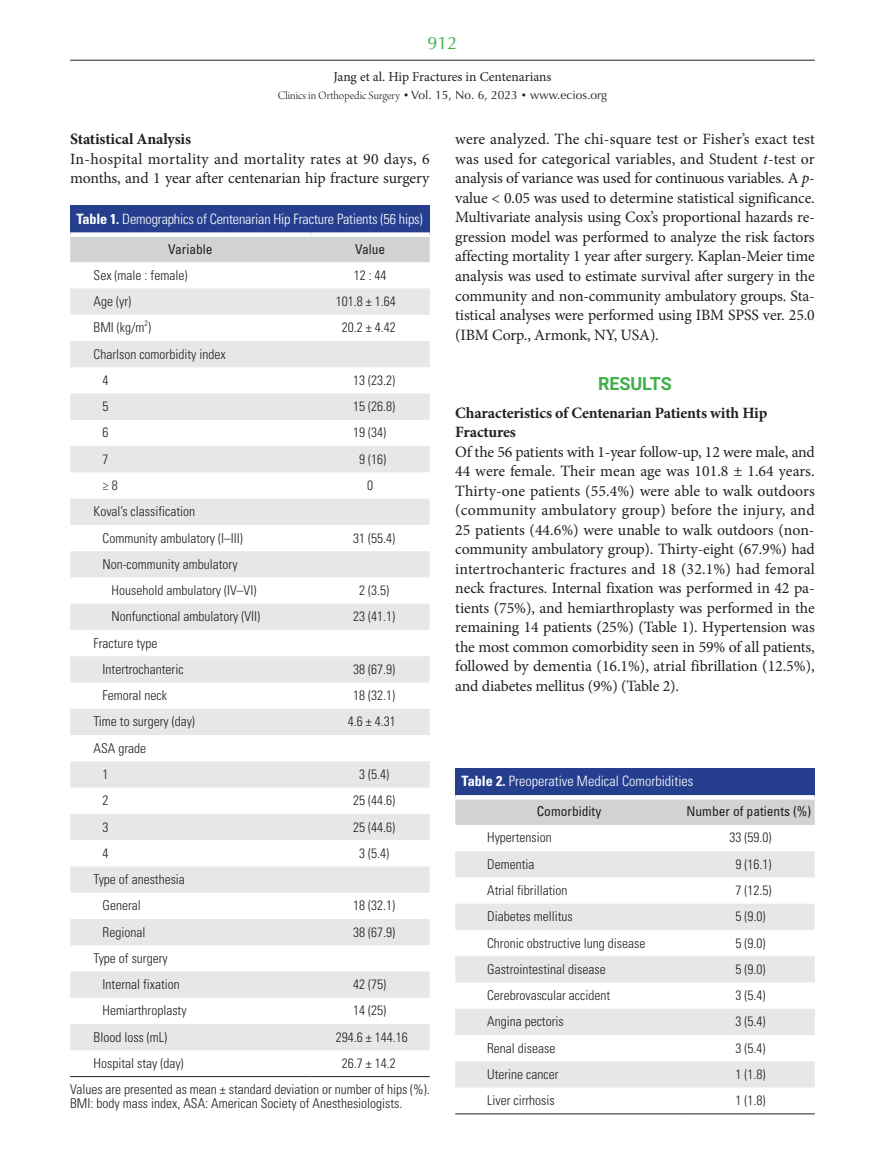
<style>
.page{position:relative;width:885px;height:1170px;background:#fff}
.page>*{position:absolute;margin:0;border:0;box-sizing:border-box;transform-origin:0 0}
.t1{font:700 18px "Roboto";letter-spacing:-.01em;color:#40ae49}
.t2{font:18px "Optima LT Std";color:#40ae49}
.t3{font:15.75px/19.5px "Minion Pro";letter-spacing:-.01em;color:#231f20;text-align:justify}
.t4{font:700 15.75px/19.5px "Minion Pro";letter-spacing:-.01em;color:#231f20}
.t5{font:300 condensed 14.25px "Univers LT Std";letter-spacing:-.01em;color:#fff}
.t6{font:300 condensed 13.5px/26.2px "Univers LT Std";color:#231f20}
.t7{font:condensed 13.5px "Univers LT Std";color:#231f20}
.t8{font:13.5px "Minion Pro";letter-spacing:-.005em;color:#231f20}
.t9{font:12px "Optima LT Std";color:#231f20}
.t10{font:300 condensed 7.8px "Univers LT Std";color:#231f20}
.s1{font-family:"Arno Pro Light Display"}
.s2{font-size:9px}
.s3{font-weight:700}
.s4{font-style:italic}
</style>
<div class="page">
<hr style="left:70px;top:60px;width:744px;height:1px;background:#231f20">
<div style="left:70px;top:205px;width:359px;height:29px;background:#253f8e"></div>
<div style="left:70px;top:237px;width:359px;height:25px;background:#d1d2d4"></div>
<svg style="left:70px;top:288px;width:359px;height:762px;fill:#e8e9eb"></svg>
<hr style="left:70px;top:1076px;width:240px;height:1px;background:#231f20">
<hr style="left:310px;top:1076px;width:119px;height:1px;background:#231f20">
<div style="left:310px;top:232px;width:119px;height:5px;background:#fff"></div>
<div style="left:70px;top:232px;width:240px;height:5px;background:#fff"></div>
<div style="left:455px;top:768px;width:359px;height:29px;background:#253f8e"></div>
<div style="left:455px;top:799px;width:359px;height:25px;background:#d1d2d4"></div>
<svg style="left:455px;top:851px;width:359px;height:236px;fill:#e6e7e9"></svg>
<hr style="left:455px;top:1113px;width:227px;height:1px;background:#231f20">
<hr style="left:682px;top:1113px;width:132px;height:1px;background:#231f20">
<svg style="left:682px;top:795px;width:132px;height:2px"></svg>
<svg style="left:455px;top:795px;width:227px;height:3px"></svg>
<p class="t2" style="left:427px;top:32px;width:32px">912</p>
<p class="t8" style="left:333px;top:68px;width:219px">Jang et al. Hip Fractures in Centenarians</p>
<p class="t9" style="left:278px;top:88px;width:331px"><span class="s1">Clinics in Orthopedic Surgery</span> <span class="s2">•</span> Vol. 15, No. 6, 2023 <span class="s2">•</span> www.ecios.org</p>
<p class="t4" style="left:70px;top:129px;width:122px">Statistical Analysis</p>
<p class="t3" style="left:70px;top:149px;width:361px">In-hospital mortality and mortality rates at 90 days, 6 months, and 1 year after centenarian hip fracture surgery</p>
<p class="t5" style="left:77px;top:210px;width:347px"><span class="s3">Table 1.</span> Demographics of Centenarian Hip Fracture Patients (56 hips)</p>
<p class="t7" style="left:168px;top:240px;width:46px">Variable</p>
<p class="t7" style="left:355px;top:240px;width:32px">Value</p>
<p class="t6" style="left:94px;top:262px;width:95px">Sex (male : female)</p>
<p class="t6" style="left:353px;top:262px;width:34px">12 : 44</p>
<p class="t6" style="left:94px;top:288px;width:39px">Age (yr)</p>
<p class="t6" style="left:336px;top:288px;width:61px">101.8 ± 1.64</p>
<p class="t6" style="left:94px;top:314px;width:59px">BMI (kg/m )</p>
<p class="t10" style="left:145px;top:318px;width:5px">2</p>
<p class="t6" style="left:342px;top:314px;width:55px">20.2 ± 4.42</p>
<p class="t6" style="left:103px;top:341px;width:124px;text-indent:-9px">Charlson comorbidity index<br>4</p>
<p class="t6" style="left:353px;top:367px;width:43px">13 (23.2)</p>
<p class="t6" style="left:103px;top:393px;width:7px">5</p>
<p class="t6" style="left:353px;top:393px;width:43px">15 (26.8)</p>
<p class="t6" style="left:103px;top:419px;width:7px">6</p>
<p class="t6" style="left:353px;top:419px;width:34px">19 (34)</p>
<p class="t6" style="left:103px;top:446px;width:7px">7</p>
<p class="t6" style="left:359px;top:446px;width:28px">9 (16)</p>
<p class="t6" style="left:103px;top:472px;width:17px">≥ 8</p>
<p class="t6" style="left:367px;top:472px;width:7px">0</p>
<p class="t6" style="left:103px;top:498px;width:142px;text-indent:-9px">Koval’s classification<br>Community ambulatory (I–III)</p>
<p class="t6" style="left:353px;top:524px;width:43px">31 (55.4)</p>
<p class="t6" style="left:112px;top:551px;width:146px;text-indent:-9px">Non-community ambulatory<br>Household ambulatory (IV–VI)</p>
<p class="t6" style="left:359px;top:577px;width:31px">2 (3.5)</p>
<p class="t6" style="left:112px;top:603px;width:150px">Nonfunctional ambulatory (VII)</p>
<p class="t6" style="left:353px;top:603px;width:43px">23 (41.1)</p>
<p class="t6" style="left:103px;top:629px;width:82px;text-indent:-9px">Fracture type<br>Intertrochanteric</p>
<p class="t6" style="left:353px;top:656px;width:43px">38 (67.9)</p>
<p class="t6" style="left:103px;top:682px;width:66px">Femoral neck</p>
<p class="t6" style="left:353px;top:682px;width:43px">18 (32.1)</p>
<p class="t6" style="left:94px;top:708px;width:103px">Time to surgery (day)</p>
<p class="t6" style="left:348px;top:708px;width:49px">4.6 ± 4.31</p>
<p class="t6" style="left:103px;top:734px;width:45px;text-indent:-9px">ASA grade<br>1</p>
<p class="t6" style="left:359px;top:761px;width:31px">3 (5.4)</p>
<p class="t6" style="left:103px;top:787px;width:7px">2</p>
<p class="t6" style="left:353px;top:787px;width:43px">25 (44.6)</p>
<p class="t6" style="left:103px;top:813px;width:7px">3</p>
<p class="t6" style="left:353px;top:813px;width:43px">25 (44.6)</p>
<p class="t6" style="left:103px;top:839px;width:7px">4</p>
<p class="t6" style="left:359px;top:839px;width:31px">3 (5.4)</p>
<p class="t6" style="left:103px;top:866px;width:84px;text-indent:-9px">Type of anesthesia<br>General</p>
<p class="t6" style="left:353px;top:892px;width:43px">18 (32.1)</p>
<p class="t6" style="left:103px;top:918px;width:44px">Regional</p>
<p class="t6" style="left:353px;top:918px;width:43px">38 (67.9)</p>
<p class="t6" style="left:103px;top:944px;width:79px;text-indent:-9px">Type of surgery<br>Internal fixation</p>
<p class="t6" style="left:353px;top:971px;width:34px">42 (75)</p>
<p class="t6" style="left:103px;top:997px;width:85px">Hemiarthroplasty</p>
<p class="t6" style="left:353px;top:997px;width:34px">14 (25)</p>
<p class="t6" style="left:94px;top:1023px;width:75px">Blood loss (mL)</p>
<p class="t6" style="left:336px;top:1023px;width:73px">294.6 ± 144.16</p>
<p class="t6" style="left:94px;top:1049px;width:91px">Hospital stay (day)</p>
<p class="t6" style="left:70px;top:1049px;width:361px;text-indent:272px">26.7 ± 14.2<br>Values are presented as mean ± standard deviation or number of hips (%).</p>
<p class="t6" style="left:70px;top:1089px;width:334px">BMI: body mass index, ASA: American Society of Anesthesiologists.</p>
<p class="t3" style="left:455px;top:130px;width:361px">were analyzed. The chi-square test or Fisher’s exact test was used for categorical variables, and Student <span class="s4">t</span>-test or analysis of variance was used for continuous variables. A <span class="s4">p&shy;</span>value &lt; 0.05 was used to determine statistical significance.<br>Multivariate analysis using Cox’s proportional hazards re&shy;gression model was performed to analyze the risk factors affecting mortality 1 year after surgery. Kaplan-Meier time analysis was used to estimate survival after surgery in the community and non-community ambulatory groups. Sta&shy;tistical analyses were performed using IBM SPSS ver. 25.0 (IBM Corp., Armonk, NY, USA).</p>
<p class="t1" style="left:598px;top:371px;width:75px">RESULTS</p>
<p class="t4" style="left:455px;top:402px;width:313px">Characteristics of Centenarian Patients with Hip<br>Fractures</p>
<p class="t3" style="left:455px;top:442px;width:361px">Of the 56 patients with 1-year follow-up, 12 were male, and 44 were female. Their mean age was 101.8 ± 1.64 years.<br>Thirty-one patients (55.4%) were able to walk outdoors (community ambulatory group) before the injury, and 25 patients (44.6%) were unable to walk outdoors (non&shy;community ambulatory group). Thirty-eight (67.9%) had intertrochanteric fractures and 18 (32.1%) had femoral neck fractures. Internal fixation was performed in 42 pa&shy;tients (75%), and hemiarthroplasty was performed in the remaining 14 patients (25%) (Table 1). Hypertension was the most common comorbidity seen in 59% of all patients, followed by dementia (16.1%), atrial fibrillation (12.5%), and diabetes mellitus (9%) (Table 2).</p>
<p class="t5" style="left:461px;top:772px;width:233px"><span class="s3">Table 2.</span> Preoperative Medical Comorbidities</p>
<p class="t7" style="left:536px;top:802px;width:66px">Comorbidity</p>
<p class="t7" style="left:686px;top:802px;width:126px">Number of patients (%)</p>
<p class="t6" style="left:487px;top:824px;width:66px">Hypertension</p>
<p class="t6" style="left:729px;top:824px;width:43px">33 (59.0)</p>
<p class="t6" style="left:487px;top:850px;width:49px">Dementia</p>
<p class="t6" style="left:735px;top:850px;width:37px">9 (16.1)</p>
<p class="t6" style="left:487px;top:877px;width:82px">Atrial fibrillation</p>
<p class="t6" style="left:735px;top:877px;width:37px">7 (12.5)</p>
<p class="t6" style="left:487px;top:903px;width:87px">Diabetes mellitus</p>
<p class="t6" style="left:735px;top:903px;width:31px">5 (9.0)</p>
<p class="t6" style="left:487px;top:929px;width:160px">Chronic obstructive lung disease</p>
<p class="t6" style="left:735px;top:929px;width:31px">5 (9.0)</p>
<p class="t6" style="left:487px;top:955px;width:120px">Gastrointestinal disease</p>
<p class="t6" style="left:735px;top:955px;width:31px">5 (9.0)</p>
<p class="t6" style="left:487px;top:982px;width:124px">Cerebrovascular accident</p>
<p class="t6" style="left:735px;top:982px;width:31px">3 (5.4)</p>
<p class="t6" style="left:487px;top:1008px;width:78px">Angina pectoris</p>
<p class="t6" style="left:735px;top:1008px;width:31px">3 (5.4)</p>
<p class="t6" style="left:487px;top:1034px;width:70px">Renal disease</p>
<p class="t6" style="left:735px;top:1034px;width:31px">3 (5.4)</p>
<p class="t6" style="left:487px;top:1060px;width:73px">Uterine cancer</p>
<p class="t6" style="left:735px;top:1060px;width:31px">1 (1.8)</p>
<p class="t6" style="left:487px;top:1087px;width:69px">Liver cirrhosis</p>
<p class="t6" style="left:735px;top:1087px;width:31px">1 (1.8)</p>
</div>
